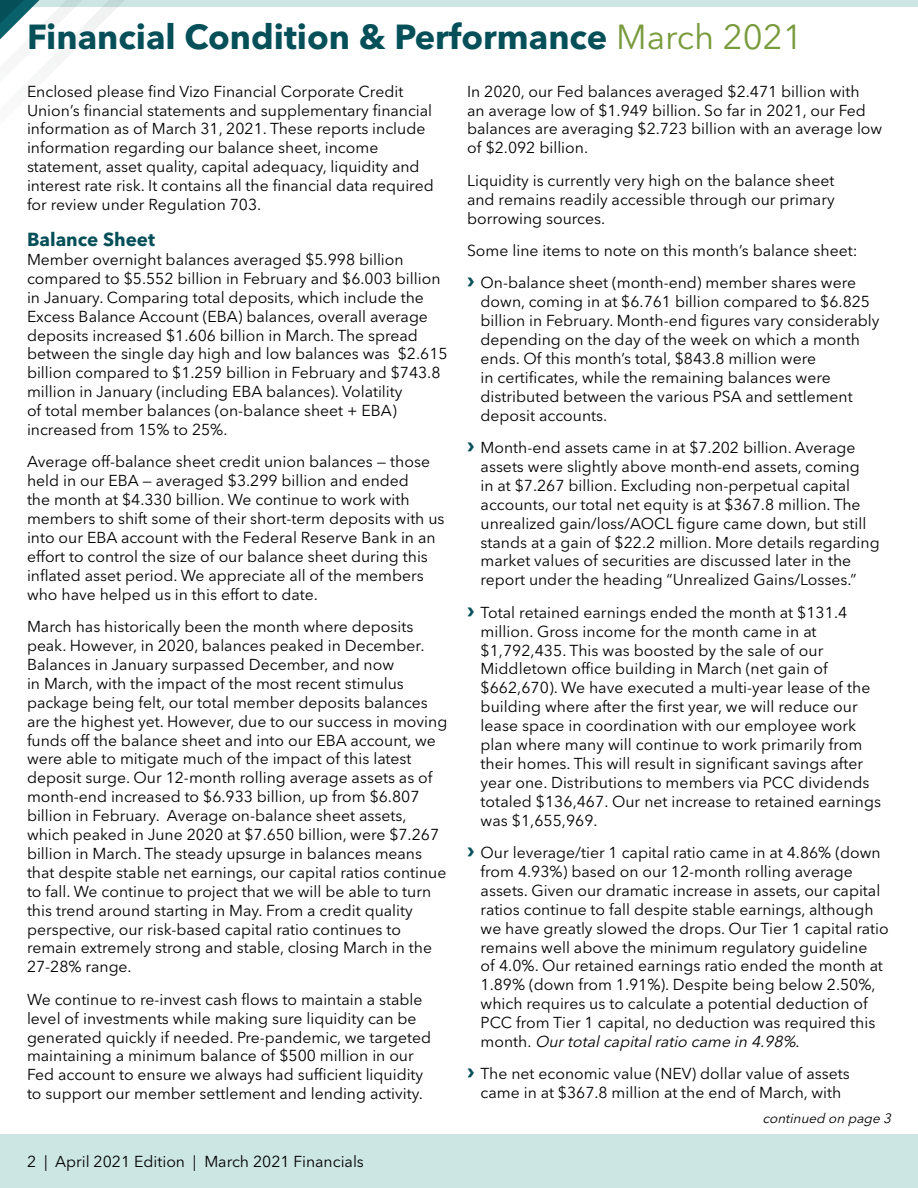
<style>
.page{position:relative;width:918px;height:1188px;background:#fff}
.page>*{position:absolute;margin:0;border:0;box-sizing:border-box;transform-origin:0 0}
.t1{font:700 34.5px "Avenir Next LT Pro";color:#054f59}
.t2{font:700 18.75px "Avenir Next LT Pro";color:#054f59}
.t3{font:15.75px/18.9px "Avenir Next LT Pro";color:#000}
.t4{font:italic 13.5px "Avenir Next LT Pro";color:#000}
.s1{font-weight:400;color:#799b3d}
.s2{font-family:"Montserrat";font-weight:700;font-size:22.5px;color:#054f59}
.s3{font-style:italic}
</style>
<div class="page">
<div style="left:0;top:1134px;width:918px;height:54px;background:#cce6e3"></div>
<div style="left:0;top:0;width:918px;height:6px;background:#cce6e3"></div>
<svg style="left:0;top:0;width:197px;height:57px"></svg>
<h1 class="t1" style="left:27px;top:15px;width:777px">Financial Condition &amp; Performance <span class="s1">March 2021</span></h1>
<p class="t3" style="left:27px;top:82px;width:408px">Enclosed please find Vizo Financial Corporate Credit Union’s financial statements and supplementary financial information as of March 31, 2021. These reports include information regarding our balance sheet, income statement, asset quality, capital adequacy, liquidity and interest rate risk. It contains all the financial data required for review under Regulation 703.</p>
<p class="t2" style="left:27px;top:228px;width:130px">Balance Sheet</p>
<p class="t3" style="left:27px;top:250px;width:422px">Member overnight balances averaged $5.998 billion compared to $5.552 billion in February and $6.003 billion in January. Comparing total deposits, which include the Excess Balance Account (EBA) balances, overall average deposits increased $1.606 billion in March. The spread between the single day high and low balances was $2.615 billion compared to $1.259 billion in February and $743.8 million in January (including EBA balances). Volatility<br>of total member balances (on-balance sheet + EBA) increased from 15% to 25%.</p>
<p class="t3" style="left:27px;top:452px;width:419px">Average off-balance sheet credit union balances — those held in our EBA — averaged $3.299 billion and ended<br>the month at $4.330 billion. We continue to work with members to shift some of their short-term deposits with us into our EBA account with the Federal Reserve Bank in an effort to control the size of our balance sheet during this inflated asset period. We appreciate all of the members who have helped us in this effort to date.</p>
<p class="t3" style="left:27px;top:617px;width:422px">March has historically been the month where deposits peak. However, in 2020, balances peaked in December.<br>Balances in January surpassed December, and now<br>in March, with the impact of the most recent stimulus package being felt, our total member deposits balances are the highest yet. However, due to our success in moving funds off the balance sheet and into our EBA account, we were able to mitigate much of the impact of this latest deposit surge. Our 12-month rolling average assets as of month-end increased to $6.933 billion, up from $6.807 billion in February. Average on-balance sheet assets, which peaked in June 2020 at $7.650 billion, were $7.267 billion in March. The steady upsurge in balances means that despite stable net earnings, our capital ratios continue to fall. We continue to project that we will be able to turn this trend around starting in May. From a credit quality perspective, our risk-based capital ratio continues to remain extremely strong and stable, closing March in the 27-28% range.</p>
<p class="t3" style="left:27px;top:990px;width:406px">We continue to re-invest cash flows to maintain a stable level of investments while making sure liquidity can be generated quickly if needed. Pre-pandemic, we targeted maintaining a minimum balance of $500 million in our Fed account to ensure we always had sufficient liquidity to support our member settlement and lending activity.</p>
<p class="t3" style="left:467px;top:82px;width:417px">In 2020, our Fed balances averaged $2.471 billion with<br>an average low of $1.949 billion. So far in 2021, our Fed balances are averaging $2.723 billion with an average low of $2.092 billion.</p>
<p class="t3" style="left:467px;top:171px;width:369px;text-align:justify">Liquidity is currently very high on the balance sheet and remains readily accessible through our primary borrowing sources.</p>
<p class="t3" style="left:467px;top:234px;width:392px;line-height:32.4px">Some line items to note on this month’s balance sheet: <span class="s2">›</span> On-balance sheet (month-end) member shares were</p>
<p class="t3" style="left:481px;top:292px;width:400px">down, coming in at $6.761 billion compared to $6.825 billion in February. Month-end figures vary considerably depending on the day of the week on which a month ends. Of this month’s total, $843.8 million were<br>in certificates, while the remaining balances were distributed between the various PSA and settlement deposit accounts.</p>
<p class="t3" style="left:481px;top:438px;width:401px;text-indent:-14px"><span class="s2">›</span> Month-end assets came in at $7.202 billion. Average assets were slightly above month-end assets, coming<br>in at $7.267 billion. Excluding non-perpetual capital accounts, our total net equity is at $367.8 million. The unrealized gain/loss/AOCL figure came down, but still stands at a gain of $22.2 million. More details regarding market values of securities are discussed later in the report under the heading “Unrealized Gains/Losses.”</p>
<p class="t3" style="left:481px;top:603px;width:402px;text-indent:-14px"><span class="s2">›</span> Total retained earnings ended the month at $131.4 million. Gross income for the month came in at $1,792,435. This was boosted by the sale of our Middletown office building in March (net gain of $662,670). We have executed a multi-year lease of the building where after the first year, we will reduce our lease space in coordination with our employee work plan where many will continue to work primarily from their homes. This will result in significant savings after year one. Distributions to members via PCC dividends totaled $136,467. Our net increase to retained earnings was $1,655,969.</p>
<p class="t3" style="left:481px;top:843px;width:410px;text-indent:-14px"><span class="s2">›</span> Our leverage/tier 1 capital ratio came in at 4.86% (down from 4.93%) based on our 12-month rolling average assets. Given our dramatic increase in assets, our capital ratios continue to fall despite stable earnings, although we have greatly slowed the drops. Our Tier 1 capital ratio remains well above the minimum regulatory guideline<br>of 4.0%. Our retained earnings ratio ended the month at 1.89% (down from 1.91%). Despite being below 2.50%, which requires us to calculate a potential deduction of PCC from Tier 1 capital, no deduction was required this m o n t h . <span class="s3">Ourtotalcapitalratio came in 4.98%</span>.</p>
<p class="t3" style="left:467px;top:1064px;width:384px;text-align:center"><span class="s2">›</span> The net economic value (NEV) dollar value of assets came in at $367.8 million at the end of March, with</p>
<p class="t4" style="left:762px;top:1110px;width:133px">continued on page 3</p>
<p class="t3" style="left:27px;top:1152px;width:338px">2 | April 2021 Edition | March 2021 Financials</p>
</div>
